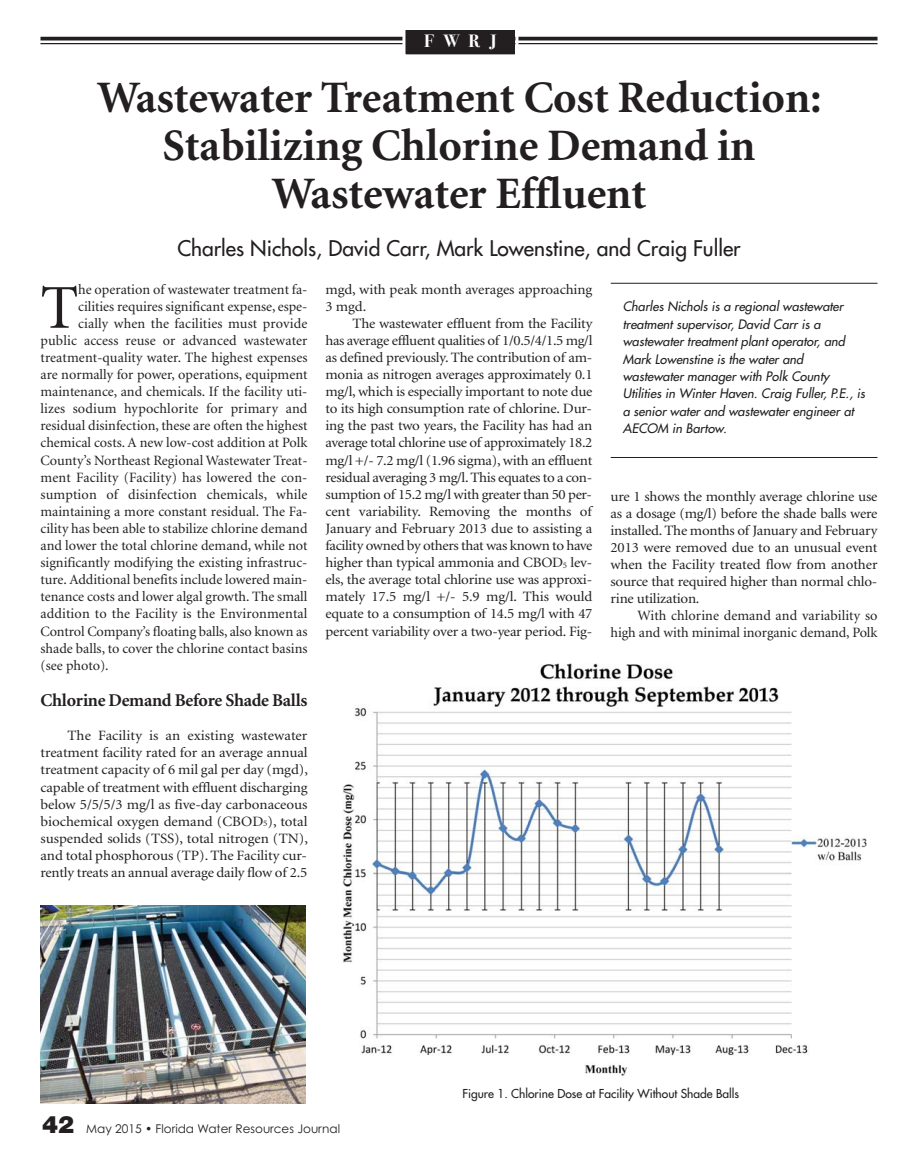
<style>
.page{position:relative;width:918px;height:1161px;background:#fff}
.page>*{position:absolute;margin:0;border:0;box-sizing:border-box;transform-origin:0 0}
.t1{font:62.4px "Minion";color:#231f20}
.t2{font:700 45px/48px "Minion";color:#231f20;text-align:center}
.t3{font:21px "Futura";color:#231f20}
.t4{font:700 18px "Minion";letter-spacing:-.015em;color:#231f20}
.t5{font:18px "Bodoni Svty Two OSITCTT Bold";color:#fff}
.t6{font:14.25px/17.1px "Minion";color:#231f20;text-align:justify;scale:1.05 1}
.t7{font:14.25px/17.1px "Minion";color:#231f20;text-align:right}
.t8{font:italic 12.75px/17.4px "Futura";color:#231f20}
.t9{font:12px "Futura";color:#231f20}
.t10{font:12px "Century Gothic";color:#231f20}
.s1{font-size:8.55px}
.s2{font-family:"Helvetica Neue";font-weight:900;font-size:24px}
</style>
<div class="page">
<hr style="left:611px;top:283px;width:267px;height:1px;background:#231f20">
<hr style="left:40px;top:37px;width:838px;height:3px;background:#231f20">
<hr style="left:40px;top:43px;width:838px;height:1px;background:#231f20">
<div style="left:405px;top:30px;width:110px;height:24px;background:#231f20"></div>
<div style="left:402px;top:27px;width:116px;height:30px;border:3px solid #fff"></div>
<hr style="left:611px;top:457px;width:267px;height:1px;background:#231f20">
<img style="left:40px;top:905px;width:265px;height:199px">
<img style="left:342px;top:663px;width:525px;height:413px">
<p class="t5" style="left:424px;top:30px;width:74px">FWRJ</p>
<h2 class="t2" style="left:97px;top:78px;width:726px">Wastewater Treatment Cost Reduction:<br>Stabilizing Chlorine Demand in<br>Wastewater Effluent</h2>
<h3 class="t3" style="left:177px;top:238px;width:565px">Charles Nichols, David Carr, Mark Lowenstine, and Craig Fuller</h3>
<p class="t8" style="left:623px;top:299px;width:246px">Charles Nichols is a regional wastewater treatment supervisor, David Carr is a wastewater treatment plant operator, and Mark Lowenstine is the water and wastewater manager with Polk County Utilities in Winter Haven. Craig Fuller, P.E., is a senior water and wastewater engineer at AECOM in Bartow.</p>
<h1 class="t1" style="left:40px;top:283px;width:39px">T</h1>
<p class="t7" style="left:78px;top:282px;width:231px">he operation of wastewater treatment fa-</p>
<p class="t6" style="left:325px;top:282px;width:256px">mgd, with peak month averages approaching<br>3 mgd.</p>
<p class="t6" style="left:325px;top:316px;width:256px;text-indent:27px">The wastewater effluent from the Facility has average effluent qualities of 1/0.5/4/1.5 mg/l as defined previously. The contribution of am&shy;monia as nitrogen averages approximately 0.1 mg/l, which is especially important to note due to its high consumption rate of chlorine. Dur&shy;ing the past two years, the Facility has had an average total chlorine use of approximately 18.2 mg/l +/- 7.2 mg/l (1.96 sigma), with an effluent residual averaging 3 mg/l. This equates to a con&shy;sumption of 15.2 mg/l with greater than 50 per&shy;cent variability. Removing the months of January and February 2013 due to assisting a facility owned by others that was known to have higher than typical ammonia and CBOD<span class="s1">5</span> lev&shy;els, the average total chlorine use was approxi&shy;mately 17.5 mg/l +/- 5.9 mg/l. This would equate to a consumption of 14.5 mg/l with 47 percent variability over a two-year period. Fig-</p>
<p class="t7" style="left:78px;top:299px;width:231px">cilities requires significant expense, espe-</p>
<p class="t7" style="left:78px;top:316px;width:231px">cially when the facilities must provide</p>
<p class="t7" style="left:41px;top:333px;width:269px">public access reuse or advanced wastewater</p>
<p class="t7" style="left:41px;top:350px;width:269px">treatment-quality water. The highest expenses</p>
<p class="t7" style="left:41px;top:367px;width:269px">are normally for power, operations, equipment</p>
<p class="t7" style="left:41px;top:384px;width:269px">maintenance, and chemicals. If the facility uti-</p>
<p class="t7" style="left:41px;top:401px;width:269px">lizes sodium hypochlorite for primary and</p>
<p class="t7" style="left:41px;top:418px;width:269px">residual disinfection, these are often the highest</p>
<p class="t7" style="left:41px;top:436px;width:268px">chemical costs. A new low-cost addition at Polk</p>
<p class="t7" style="left:41px;top:453px;width:269px">County’s Northeast Regional Wastewater Treat-</p>
<p class="t7" style="left:41px;top:470px;width:268px">ment Facility (Facility) has lowered the con-</p>
<p class="t7" style="left:41px;top:487px;width:268px">sumption of disinfection chemicals, while</p>
<p class="t7" style="left:41px;top:504px;width:269px">maintaining a more constant residual. The Fa-</p>
<p class="t7" style="left:41px;top:521px;width:269px">cility has been able to stabilize chlorine demand</p>
<p class="t7" style="left:41px;top:538px;width:269px">and lower the total chlorine demand, while not</p>
<p class="t7" style="left:41px;top:555px;width:268px">significantly modifying the existing infrastruc-</p>
<p class="t7" style="left:41px;top:572px;width:269px">ture. Additional benefits include lowered main-</p>
<p class="t7" style="left:41px;top:589px;width:268px">tenance costs and lower algal growth. The small</p>
<p class="t7" style="left:41px;top:607px;width:269px">addition to the Facility is the Environmental</p>
<p class="t7" style="left:41px;top:624px;width:268px">Control Company’s floating balls, also known as</p>
<p class="t7" style="left:41px;top:641px;width:269px">shade balls, to cover the chlorine contact basins</p>
<p class="t7" style="left:41px;top:658px;width:70px">(see photo).</p>
<p class="t4" style="left:41px;top:693px;width:268px">Chlorine Demand Before Shade Balls</p>
<p class="t6" style="left:40px;top:728px;width:256px;text-indent:27px">The Facility is an existing wastewater treatment facility rated for an average annual treatment capacity of 6 mil gal per day (mgd), capable of treatment with effluent discharging below 5/5/5/3 mg/l as five-day carbonaceous biochemical oxygen demand (CBOD<span class="s1">5</span>), total suspended solids (TSS), total nitrogen (TN), and total phosphorous (TP). The Facility cur&shy;rently treats an annual average daily flow of 2.5</p>
<p class="t6" style="left:610px;top:489px;width:256px">ure 1 shows the monthly average chlorine use as a dosage (mg/l) before the shade balls were installed. The months of January and February 2013 were removed due to an unusual event when the Facility treated flow from another source that required higher than normal chlo&shy;rine utilization.</p>
<p class="t7" style="left:611px;top:608px;width:269px">With chlorine demand and variability so high and with minimal inorganic demand, Polk</p>
<p class="t10" style="left:42px;top:1122px;width:300px"><span class="s2">42</span> May 2015 • Florida Water Resources Journal</p>
<p class="t9" style="left:462px;top:1088px;width:278px">Figure 1. Chlorine Dose at Facility Without Shade Balls</p>
</div>
